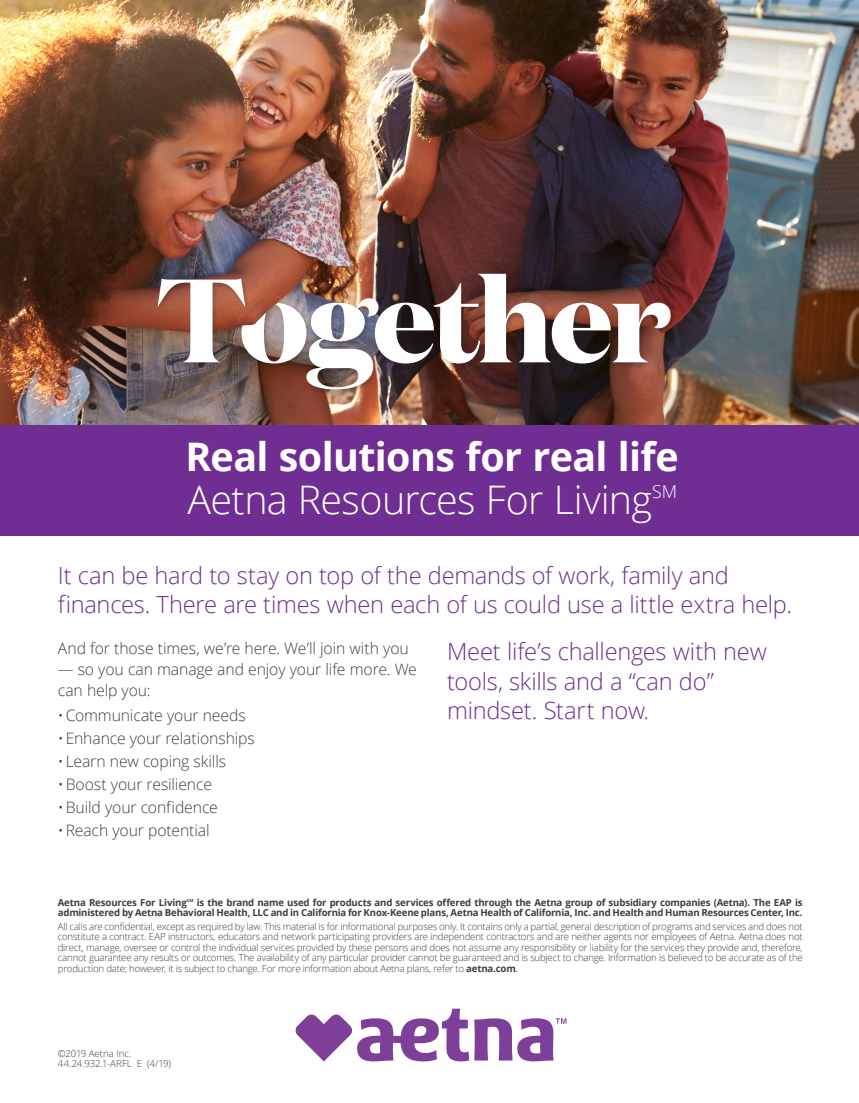
<style>
.page{position:relative;width:859px;height:1103px;background:#fff}
.page>*{position:absolute;margin:0;border:0;box-sizing:border-box;transform-origin:0 0}
.t1{font:700 118.12px "Domaine Display";letter-spacing:-.025em;color:#fff}
.t2{font:700 39.38px "Open Sans";letter-spacing:-.015em;color:#fff}
.Program__Suite_of_So{font:300 39.38px "Open Sans";letter-spacing:-.015em;color:#fff}
.Callout{font:300 23.62px/29.8px "Open Sans";letter-spacing:-.01em;color:#702d92}
.Program__Suite_of_So-2{font:300 17.68px "Open Sans";color:#fff}
.Body{font:300 15.75px/21px "Open Sans";letter-spacing:-.005em;color:#3e3e3f}
.C3-Disclaimer_8_9{font:300 9.62px/10.5px "Open Sans";letter-spacing:-.02em;color:#3e3e3f;text-align:justify}
.Disclaimer{font:700 9.62px/10.5px "Open Sans";letter-spacing:-.02em;color:#3e3e3f;text-align:right}
._12a-_Aetna_is_the_b{font:300 9.62px "Open Sans";color:#3e3e3f}
.Disclaimer-2{font:700 4.29px "Open Sans";color:#3e3e3f}
.s1{font-size:22.05px}
.s2{font-weight:700}
.s3{font-weight:400}
</style>
<div class="page">
<img style="left:0;top:0;width:858px;height:425px">
<div style="left:155px;top:271px;width:521px;height:124px;background:#231f20;opacity:.32"></div>
<img style="left:238px;top:296px;width:43px;height:30px">
<div style="left:0;top:425px;width:858px;height:111px;background:#702d92"></div>
<svg style="left:295px;top:1008px;width:271px;height:53px"></svg>
<p class="t1" style="left:156px;top:234px;width:516px">Together</p>
<h1 class="t2" style="left:185px;top:429px;width:494px">Real solutions for real life</h1>
<p class="Program__Suite_of_So" style="left:187px;top:473px;width:466px">Aetna Resources For Living</p>
<p class="Program__Suite_of_So-2" style="left:652px;top:480px;width:26px">SM</p>
<p class="Callout" style="left:58px;top:559px;width:735px">It can be hard to stay on top of the demands of work, family and finances. There are times when each of us could use a little extra help.</p>
<p class="Body" style="left:58px;top:637px;width:352px">And for those times, we’re here. We’ll join with you</p>
<p class="Body" style="left:58px;top:658px;width:360px">— so you can manage and enjoy your life more. We can help you:</p>
<p class="Body" style="left:58px;top:704px;width:189px">•Communicate your needs</p>
<p class="Body" style="left:58px;top:727px;width:198px">•Enhance your relationships</p>
<p class="Body" style="left:58px;top:750px;width:170px">•Learn new coping skills</p>
<p class="Body" style="left:58px;top:773px;width:156px">•Boost your resilience</p>
<p class="Body" style="left:58px;top:796px;width:161px">•Build your confidence</p>
<p class="Body" style="left:58px;top:819px;width:153px">•Reach your potential</p>
<p class="Callout" style="left:447px;top:635px;width:321px">Meet life’s challenges with new tools, skills and a “can do” mindset. Start now<span class="s1">.</span></p>
<p class="Disclaimer" style="left:58px;top:897px;width:746px">is the brand name used for products and services offered through the Aetna group of subsidiary companies (Aetna). The EAP is<br>administered by Aetna Behavioral Health, LLC and in California for Knox-Keene plans, Aetna Health of California, Inc. and Health and Human Resources Center, Inc.</p>
<p class="C3-Disclaimer_8_9" style="left:58px;top:921px;width:746px">All calls are confidential, except as required by law. This material is for informational purposes only. It contains only a partial, general description of programs and services and does not constitute a contract. EAP instructors, educators and network participating providers are independent contractors and are neither agents nor employees of Aetna. Aetna does not direct, manage, oversee or control the individual services provided by these persons and does not assume any responsibility or liability for the services they provide and, therefore, cannot guarantee any results or outcomes. The availability of any particular provider cannot be guaranteed and is subject to change. Information is believed to be accurate as of the production date; however, it is subject to change. For more information about Aetna plans, refer to <span class="s2">aetna.com</span><span class="s3">.</span></p>
<p class="Disclaimer" style="left:58px;top:897px;width:130px">Aetna Resources For Living</p>
<p class="Disclaimer-2" style="left:187px;top:897px;width:8px">SM</p>
<p class="_12a-_Aetna_is_the_b" style="left:58px;top:1046px;width:75px">©2019 Aetna Inc.</p>
<p class="_12a-_Aetna_is_the_b" style="left:58px;top:1057px;width:115px">44.24.932.1-ARFL E (4/19)</p>
</div>
